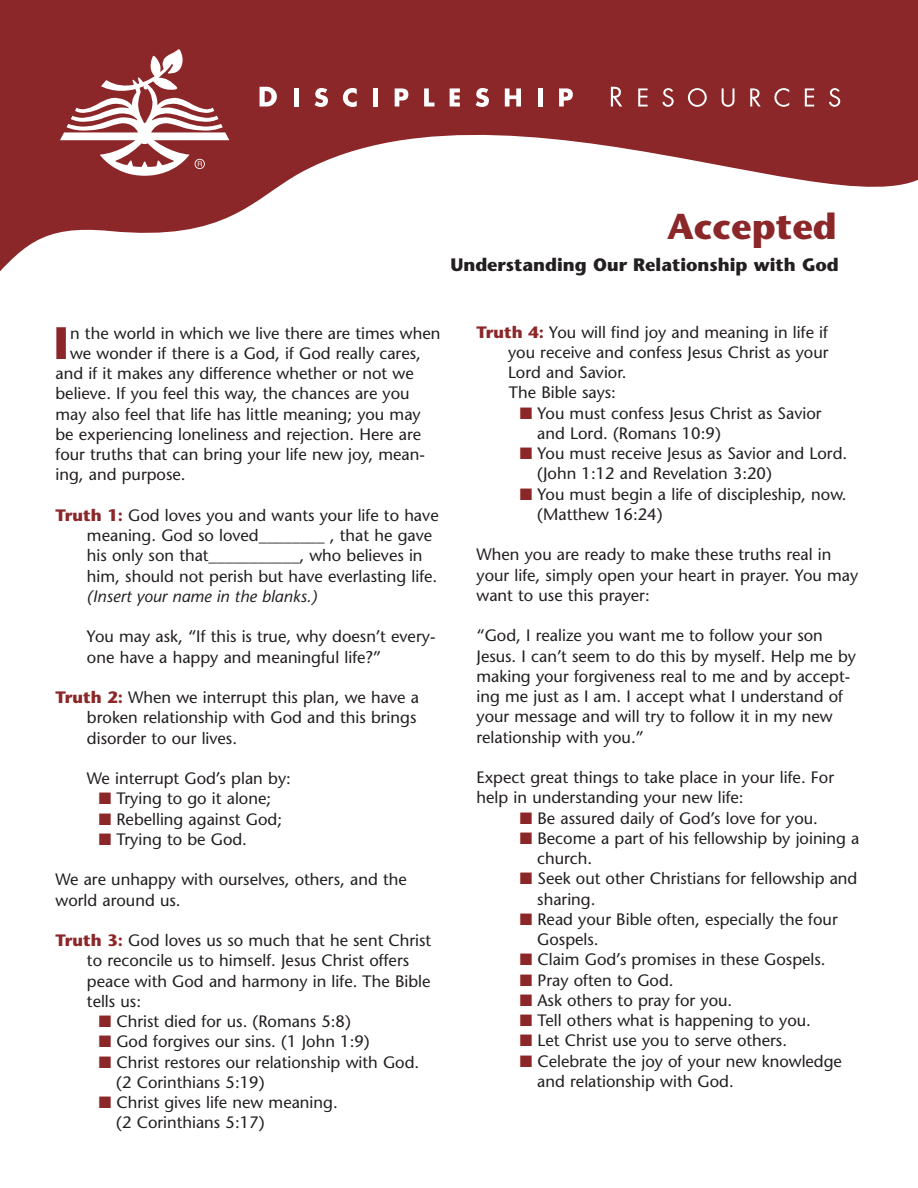
<style>
.page{position:relative;width:918px;height:1188px;background:#fff}
.page>*{position:absolute;margin:0;border:0;box-sizing:border-box;transform-origin:0 0}
.t1{font:700 45.3px "Stone Sans";color:#8c2729}
.t2{font:700 36px "Stone Sans";color:#8c2729}
.t3{font:700 18px "Stone Sans";color:#231f20}
.t4{font:16.5px/20.2px "Stone Sans";color:#231f20}
.t5{font:italic 16.5px "Stone Sans";color:#231f20}
.s1{font-weight:700;color:#8c2729}
.s2{color:#8c2729}
</style>
<div class="page">
<svg style="left:0;top:0;width:918px;height:272px;fill:#8c2729"></svg>
<svg style="left:60px;top:48px;width:169px;height:128px"></svg>
<svg style="left:260px;top:87px;width:17px;height:19px"></svg>
<div style="left:294px;top:88px;width:5px;height:18px;background:#fff"></div>
<svg style="left:315px;top:88px;width:13px;height:19px"></svg>
<svg style="left:343px;top:88px;width:14px;height:19px"></svg>
<div style="left:373px;top:88px;width:5px;height:18px;background:#fff"></div>
<svg style="left:395px;top:88px;width:13px;height:18px"></svg>
<svg style="left:424px;top:88px;width:10px;height:18px"></svg>
<svg style="left:450px;top:88px;width:10px;height:18px"></svg>
<svg style="left:476px;top:88px;width:13px;height:19px"></svg>
<svg style="left:505px;top:88px;width:16px;height:18px"></svg>
<hr style="left:538px;top:88px;width:4px;height:18px;background:#fff">
<svg style="left:559px;top:88px;width:14px;height:18px"></svg>
<svg style="left:611px;top:87px;width:11px;height:19px"></svg>
<svg style="left:638px;top:88px;width:10px;height:18px"></svg>
<svg style="left:662px;top:88px;width:12px;height:19px"></svg>
<svg style="left:688px;top:88px;width:19px;height:19px"></svg>
<svg style="left:722px;top:88px;width:12px;height:19px"></svg>
<svg style="left:750px;top:88px;width:11px;height:18px"></svg>
<svg style="left:774px;top:88px;width:15px;height:19px"></svg>
<svg style="left:805px;top:88px;width:9px;height:18px"></svg>
<svg style="left:829px;top:88px;width:11px;height:19px"></svg>
<div style="left:282px;top:196px;width:556px;height:54px;background:#fff"></div>
<div style="left:54px;top:256px;width:786px;height:30px;background:#fff"></div>
<h2 class="t2" style="left:667px;top:213px;width:171px">Accepted</h2>
<p class="t3" style="left:450px;top:258px;width:390px">Understanding Our Relationship with God</p>
<h1 class="t1" style="left:54px;top:326px;width:17px">I</h1>
<p class="t4" style="left:70px;top:324px;width:372px">n the world in which we live there are times when</p>
<p class="t4" style="left:70px;top:345px;width:352px">we wonder if there is a God, if God really cares,</p>
<p class="t4" style="left:55px;top:365px;width:360px">and if it makes any difference whether or not we</p>
<p class="t4" style="left:55px;top:385px;width:356px">believe. If you feel this way, the chances are you</p>
<p class="t4" style="left:55px;top:405px;width:367px">may also feel that life has little meaning; you may</p>
<p class="t4" style="left:55px;top:426px;width:367px">be experiencing loneliness and rejection. Here are</p>
<p class="t4" style="left:55px;top:446px;width:371px">four truths that can bring your life new joy, mean-</p>
<p class="t4" style="left:55px;top:466px;width:132px">ing, and purpose.</p>
<p class="t4" style="left:87px;top:507px;width:353px;text-indent:-32px"><span class="s1">Truth 1:</span> God loves you and wants your life to have meaning. God so loved________ , that he gave his only son that___________, who believes in him, should not perish but have everlasting life.</p>
<p class="t5" style="left:87px;top:590px;width:232px">(Insert your name in the blanks.)</p>
<p class="t4" style="left:87px;top:628px;width:350px">You may ask, “If this is true, why doesn’t every&shy;one have a happy and meaningful life?”</p>
<p class="t4" style="left:87px;top:689px;width:333px;text-indent:-32px"><span class="s1">Truth 2:</span> When we interrupt this plan, we have a broken relationship with God and this brings disorder to our lives.</p>
<p class="t4" style="left:87px;top:770px;width:205px">We interrupt God’s plan by:</p>
<p class="t4" style="left:99px;top:790px;width:174px"><span class="s2">■</span> Trying to go it alone;</p>
<p class="t4" style="left:99px;top:811px;width:185px"><span class="s2">■</span> Rebelling against God;</p>
<p class="t4" style="left:99px;top:831px;width:150px"><span class="s2">■</span> Trying to be God.</p>
<p class="t4" style="left:55px;top:871px;width:353px">We are unhappy with ourselves, others, and the world around us.</p>
<p class="t4" style="left:87px;top:932px;width:346px;text-indent:-32px"><span class="s1">Truth 3:</span> God loves us so much that he sent Christ to reconcile us to himself. Jesus Christ offers peace with God and harmony in life. The Bible tells us:</p>
<p class="t4" style="left:99px;top:1013px;width:254px"><span class="s2">■</span> Christ died for us. (Romans 5:8)</p>
<p class="t4" style="left:99px;top:1033px;width:272px"><span class="s2">■</span> God forgives our sins. (1 John 1:9)</p>
<p class="t4" style="left:116px;top:1054px;width:304px;text-indent:-18px"><span class="s2">■</span> Christ restores our relationship with God. (2 Corinthians 5:19)</p>
<p class="t4" style="left:116px;top:1094px;width:223px;text-indent:-18px"><span class="s2">■</span> Christ gives life new meaning. (2 Corinthians 5:17)</p>
<p class="t4" style="left:508px;top:324px;width:322px;text-indent:-32px"><span class="s1">Truth 4:</span> You will find joy and meaning in life if you receive and confess Jesus Christ as your<br>Lord and Savior.<br>The Bible says:</p>
<p class="t4" style="left:537px;top:405px;width:286px;text-indent:-18px"><span class="s2">■</span> You must confess Jesus Christ as Savior and Lord. (Romans 10:9)</p>
<p class="t4" style="left:537px;top:445px;width:311px;text-indent:-18px"><span class="s2">■</span> You must receive Jesus as Savior and Lord. (John 1:12 and Revelation 3:20)</p>
<p class="t4" style="left:537px;top:486px;width:311px;text-indent:-18px"><span class="s2">■</span> You must begin a life of discipleship, now. (Matthew 16:24)</p>
<p class="t4" style="left:477px;top:546px;width:383px">When you are ready to make these truths real in your life, simply open your heart in prayer. You may want to use this prayer:</p>
<p class="t4" style="left:477px;top:627px;width:381px">“God, I realize you want me to follow your son Jesus. I can’t seem to do this by myself. Help me by making your forgiveness real to me and by accept&shy;ing me just as I am. I accept what I understand of your message and will try to follow it in my new relationship with you.”</p>
<p class="t4" style="left:477px;top:769px;width:359px">Expect great things to take place in your life. For help in understanding your new life:</p>
<p class="t4" style="left:520px;top:810px;width:300px"><span class="s2">■</span> Be assured daily of God’s love for you.</p>
<p class="t4" style="left:537px;top:830px;width:324px;text-indent:-18px"><span class="s2">■</span> Become a part of his fellowship by joining a church.</p>
<p class="t4" style="left:537px;top:870px;width:322px;text-indent:-18px"><span class="s2">■</span> Seek out other Christians for fellowship and sharing.</p>
<p class="t4" style="left:537px;top:911px;width:302px;text-indent:-18px"><span class="s2">■</span> Read your Bible often, especially the four<br>Gospels.</p>
<p class="t4" style="left:520px;top:951px;width:307px"><span class="s2">■</span> Claim God’s promises in these Gospels.</p>
<p class="t4" style="left:520px;top:972px;width:155px"><span class="s2">■</span> Pray often to God.</p>
<p class="t4" style="left:520px;top:992px;width:214px"><span class="s2">■</span> Ask others to pray for you.</p>
<p class="t4" style="left:520px;top:1012px;width:293px"><span class="s2">■</span> Tell others what is happening to you.</p>
<p class="t4" style="left:520px;top:1032px;width:269px"><span class="s2">■</span> Let Christ use you to serve others.</p>
<p class="t4" style="left:537px;top:1053px;width:306px;text-indent:-18px"><span class="s2">■</span> Celebrate the joy of your new knowledge and relationship with God.</p>
</div>
